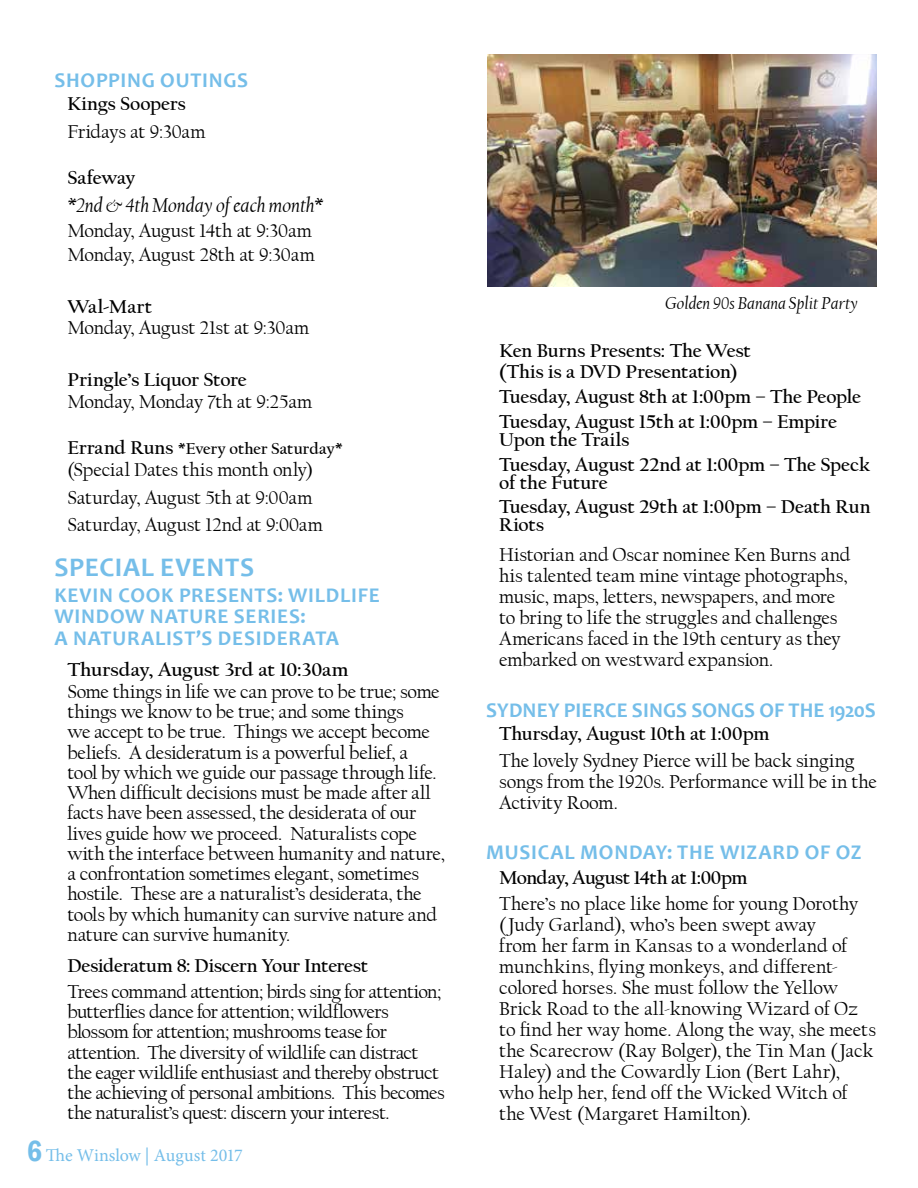
<style>
.page{position:relative;width:918px;height:1188px;background:#fff}
.page>*{position:absolute;margin:0;border:0;box-sizing:border-box;transform-origin:0 0}
.t1{font:700 27px "Candara";letter-spacing:.025em;color:#75bee9}
.t2{font:700 21px/21.8px "Candara";letter-spacing:.035em;color:#75bee9}
.t3{font:700 21px "Candara";letter-spacing:.005em;color:#75bee9}
.t4{font:italic 21px "Californian FB";letter-spacing:-.005em;color:#000}
.t5{font:19.5px/20.2px "Californian FB";letter-spacing:-.01em;color:#000}
.t6{font:700 19.5px/24.8px "Californian FB";letter-spacing:-.005em;color:#000}
.t7{font:700 19.5px "Californian FB";letter-spacing:-.005em;color:#000;scale:1.04 1}
.t8{font:700 19.5px "Californian FB";letter-spacing:-.03em;color:#000}
.t9{font:italic 18px "Californian FB";color:#000}
.t10{font:18px "Minion Pro";color:#75bee9}
.t11{font:700 16.5px "Californian FB";color:#000}
.s1{font-size:19.5px}
.s2{font-family:"Franklin Gothic";font-weight:600;font-stretch:condensed;font-size:30px}
</style>
<div class="page">
<img style="left:487px;top:54px;width:390px;height:232px">
<p class="t2" style="left:54px;top:69px;width:195px">SHOPPING OUTINGS</p>
<p class="t6" style="left:68px;top:91px;width:120px">Kings Soopers</p>
<p class="t5" style="left:68px;top:121px;width:140px">Fridays at 9:30am</p>
<p class="t6" style="left:68px;top:166px;width:69px">Safeway</p>
<p class="t4" style="left:68px;top:193px;width:257px">*2nd &amp; 4th Monday of each month*</p>
<p class="t5" style="left:68px;top:218px;width:249px;line-height:24.8px">Monday, August 14th at 9:30am<br>Monday, August 28th at 9:30am</p>
<p class="t6" style="left:68px;top:295px;width:86px">Wal-Mart</p>
<p class="t5" style="left:68px;top:318px;width:243px">Monday, August 21st at 9:30am</p>
<p class="t6" style="left:68px;top:367px;width:181px">Pringle’s Liquor Store</p>
<p class="t5" style="left:68px;top:392px;width:246px">Monday, Monday 7th at 9:25am</p>
<p class="t11" style="left:68px;top:439px;width:277px"><span class="s1">Errand Runs</span> *Every other Saturday*</p>
<p class="t5" style="left:68px;top:456px;width:257px;line-height:27.8px">(Special Dates this month only)<br>Saturday, August 5th at 9:00am<br>Saturday, August 12nd at 9:00am</p>
<h1 class="t1" style="left:55px;top:551px;width:201px">SPECIAL EVENTS</h1>
<p class="t2" style="left:54px;top:584px;width:327px">KEVIN COOK PRESENTS: WILDLIFE<br>WINDOW NATURE SERIES:<br>A NATURALIST’S DESIDERATA</p>
<p class="t7" style="left:68px;top:659px;width:272px">Thursday, August 3rd at 10:30am</p>
<p class="t5" style="left:68px;top:682px;width:379px">Some things in life we can prove to be true; some things we know to be true; and some things<br>we accept to be true. Things we accept become beliefs. A desideratum is a powerful belief, a<br>tool by which we guide our passage through life.<br>When difficult decisions must be made after all facts have been assessed, the desiderata of our lives guide how we proceed. Naturalists cope with the interface between humanity and nature, a confrontation sometimes elegant, sometimes hostile. These are a naturalist’s desiderata, the tools by which humanity can survive nature and nature can survive humanity.</p>
<p class="t6" style="left:68px;top:953px;width:302px">Desideratum 8: Discern Your Interest</p>
<p class="t5" style="left:68px;top:982px;width:379px">Trees command attention; birds sing for attention; butterflies dance for attention; wildflowers blossom for attention; mushrooms tease for attention. The diversity of wildlife can distract the eager wildlife enthusiast and thereby obstruct the achieving of personal ambitions. This becomes the naturalist’s quest: discern your interest.</p>
<p class="t10" style="left:27px;top:1143px;width:217px"><span class="s2">6</span> The Winslow | August 2017</p>
<p class="t9" style="left:665px;top:293px;width:194px">Golden 90s Banana Split Party</p>
<p class="t6" style="left:499px;top:340px;width:253px;line-height:21.8px">Ken Burns Presents: The West (This is a DVD Presentation)</p>
<p class="t6" style="left:499px;top:385px;width:363px">Tuesday, August 8th at 1:00pm – The People<br>Tuesday, August 15th at 1:00pm – Empire</p>
<p class="t6" style="left:499px;top:427px;width:372px">Upon the Trails<br>Tuesday, August 22nd at 1:00pm – The Speck</p>
<p class="t6" style="left:499px;top:470px;width:373px">of the Future<br>Tuesday, August 29th at 1:00pm – Death Run</p>
<p class="t6" style="left:499px;top:513px;width:46px">Riots</p>
<p class="t5" style="left:499px;top:545px;width:352px;line-height:21px">Historian and Oscar nominee Ken Burns and his talented team mine vintage photographs, music, maps, letters, newspapers, and more to bring to life the struggles and challenges Americans faced in the 19th century as they embarked on westward expansion.</p>
<p class="t3" style="left:486px;top:697px;width:391px">SYDNEY PIERCE SINGS SONGS OF THE 1920S</p>
<p class="t6" style="left:499px;top:721px;width:272px">Thursday, August 10th at 1:00pm</p>
<p class="t5" style="left:499px;top:750px;width:379px;line-height:21px">The lovely Sydney Pierce will be back singing songs from the 1920s. Performance will be in the<br>Activity Room.</p>
<p class="t2" style="left:486px;top:841px;width:377px">MUSICAL MONDAY: THE WIZARD OF OZ</p>
<p class="t8" style="left:499px;top:867px;width:250px">Monday, August 14th at 1:00pm</p>
<p class="t5" style="left:499px;top:894px;width:378px;line-height:21px">There’s no place like home for young Dorothy (Judy Garland), who’s been swept away<br>from her farm in Kansas to a wonderland of munchkins, flying monkeys, and different&shy;colored horses. She must follow the Yellow Brick Road to the all-knowing Wizard of Oz to find her way home. Along the way, she meets the Scarecrow (Ray Bolger), the Tin Man (Jack Haley) and the Cowardly Lion (Bert Lahr), who help her, fend off the Wicked Witch of the West (Margaret Hamilton).</p>
</div>
